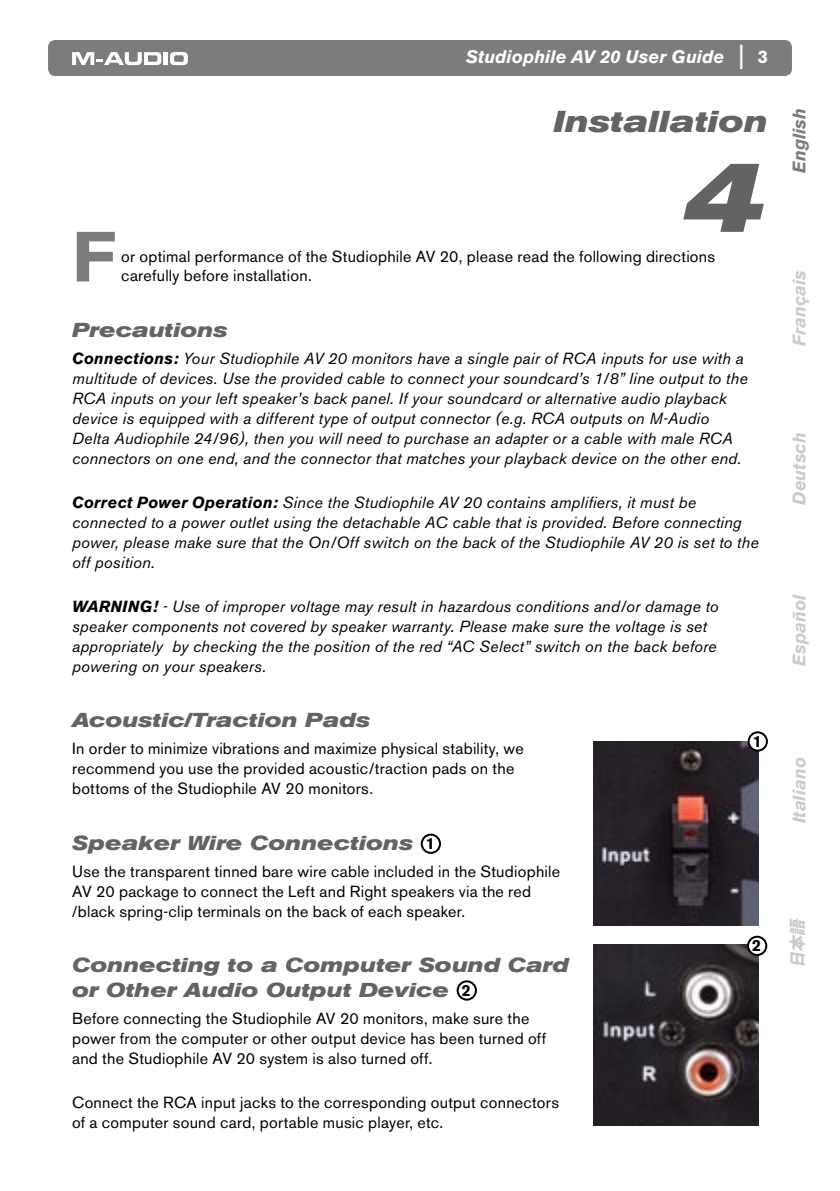
<style>
.page{position:relative;width:840px;height:1191px;background:#fff}
.page>*{position:absolute;margin:0;border:0;box-sizing:border-box;transform-origin:0 0}
.t1{font:italic 700 expanded 100px "Akzidenz Grotesk BE";color:#636363}
.t2{font:700 70.2px "Akzidenz Grotesk BE";color:#7c7c7c}
.t3{font:italic 700 expanded 30px "Akzidenz Grotesk BE";color:#636363}
.t4{font:italic 700 expanded 20px/24.2px "Akzidenz Grotesk BE";color:#636363}
.t5{font:italic 700 18px "Akzidenz Grotesk BE";color:#cbcbcb}
.t6{font:italic 700 18px "Akzidenz Grotesk BE";color:#fff}
.t7{font:italic 700 18px "Akzidenz Grotesk BE";color:#7c7c7c}
.t8{font:italic 800 16.2px "Koz Go Std";color:#cbcbcb}
.t9{font:italic 16px/20px "Akzidenz Grotesk BE";letter-spacing:.015em;color:#000}
.t10{font:16px/20px "Akzidenz Grotesk BE";letter-spacing:.015em;color:#000}
.t11{font:700 16px "Akzidenz Grotesk BE";color:#000}
.s1{font-size:24.2px}
.s2{font-style:normal}
.s3{font-weight:700}
.s4{font-style:normal;font-stretch:normal;font-size:16px;color:#000}
</style>
<div class="page">
<div style="left:48px;top:40px;width:743px;height:36px;background:#7c7c7c"></div>
<svg style="left:421px;top:834px;width:19px;height:19px"></svg>
<div style="left:420px;top:833px;width:21px;height:21px;border:2px solid #000;border-radius:50%"></div>
<div style="left:456px;top:980px;width:20px;height:20px;border:2px solid #000;border-radius:50%"></div>
<img style="left:593px;top:945px;width:165px;height:180px">
<svg style="left:747px;top:936px;width:18px;height:19px"></svg>
<div style="left:746px;top:935px;width:20px;height:21px;border:2px solid #000;border-radius:50%"></div>
<img style="left:593px;top:741px;width:165px;height:184px">
<div style="left:748px;top:732px;width:18px;height:18px;background:#fff;border-radius:50%"></div>
<div style="left:747px;top:731px;width:20px;height:20px;border:2px solid #000;border-radius:50%"></div>
<p class="t6" style="left:466px;top:46px;width:303px">Studiophile AV 20 User Guide <span class="s1">|</span> <span class="s2">3</span></p>
<h3 class="t3" style="left:553px;top:103px;width:216px">Installation</h3>
<h1 class="t1" style="left:682px;top:136px;width:87px">4</h1>
<h2 class="t2" style="left:72px;top:216px;width:45px">F</h2>
<p class="t10" style="left:121px;top:247px;width:595px;line-height:19.2px">or optimal performance of the Studiophile AV 20, please read the following directions carefully before installation.</p>
<p class="t4" style="left:72px;top:317px;width:157px">Precautions</p>
<p class="t9" style="left:72px;top:348px;width:676px"><span class="s3">Connections:</span> Your Studiophile AV 20 monitors have a single pair of RCA inputs for use with a multitude of devices. Use the provided cable to connect your soundcard’s 1/8” line output to the RCA inputs on your left speaker’s back panel. If your soundcard or alternative audio playback device is equipped with a different type of output connector (e.g. RCA outputs on M-Audio Delta Audiophile 24/96), then you will need to purchase an adapter or a cable with male RCA connectors on one end, and the connector that matches your playback device on the other end.</p>
<p class="t9" style="left:72px;top:492px;width:687px"><span class="s3">Correct Power Operation:</span> Since the Studiophile AV 20 contains amplifiers, it must be connected to a power outlet using the detachable AC cable that is provided. Before connecting power, please make sure that the On/Off switch on the back of the Studiophile AV 20 is set to the off position.</p>
<p class="t9" style="left:72px;top:596px;width:647px"><span class="s3">WARNING!</span> - Use of improper voltage may result in hazardous conditions and/or damage to speaker components not covered by speaker warranty. Please make sure the voltage is set appropriately by checking the the position of the red “AC Select” switch on the back before powering on your speakers.</p>
<p class="t4" style="left:72px;top:708px;width:299px">Acoustic/Traction Pads</p>
<p class="t10" style="left:72px;top:739px;width:453px">In order to minimize vibrations and maximize physical stability, we recommend you use the provided acoustic/traction pads on the bottoms of the Studiophile AV 20 monitors.</p>
<p class="t4" style="left:72px;top:830px;width:364px">Speaker Wire Connections <span class="s4">1</span></p>
<p class="t10" style="left:72px;top:861px;width:489px">Use the transparent tinned bare wire cable included in the Studiophile<br>AV 20 package to connect the Left and Right speakers via the red /black spring-clip terminals on the back of each speaker.</p>
<p class="t4" style="left:72px;top:953px;width:498px">Connecting to a Computer Sound Card or Other Audio Output Device <span class="s4">2</span></p>
<p class="t10" style="left:72px;top:1008px;width:475px">Before connecting the Studiophile AV 20 monitors, make sure the power from the computer or other output device has been turned off and the Studiophile AV 20 system is also turned off.</p>
<p class="t10" style="left:72px;top:1092px;width:488px">Connect the RCA input jacks to the corresponding output connectors of a computer sound card, portable music player, etc.</p>
<p class="t11" style="left:752px;top:732px;width:10px">1</p>
<p class="t11" style="left:751px;top:936px;width:10px">2</p>
<p class="t7" style="left:788px;top:173px;width:67px;rotate:-90deg">English</p>
<p class="t5" style="left:788px;top:346px;width:78px;rotate:-90deg">Français</p>
<p class="t5" style="left:788px;top:505px;width:74px;rotate:-90deg">Deutsch</p>
<p class="t5" style="left:788px;top:666px;width:73px;rotate:-90deg">Español</p>
<p class="t5" style="left:788px;top:823px;width:68px;rotate:-90deg">Italiano</p>
<p class="t8" style="left:786px;top:968px;width:54px;rotate:-90deg">日本語</p>
</div>
